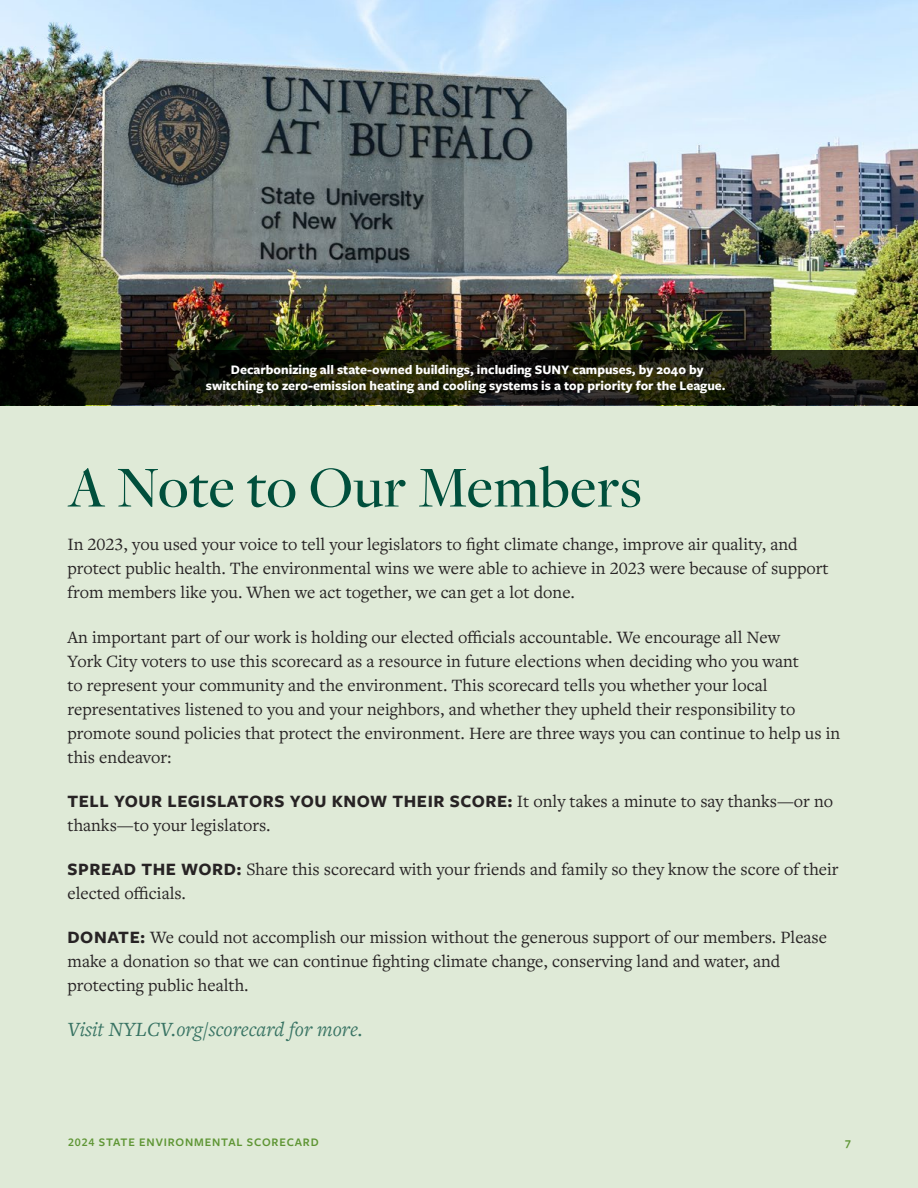
<style>
.page{position:relative;width:918px;height:1188px;background:#dfead7}
.page>*{position:absolute;margin:0;border:0;box-sizing:border-box;transform-origin:0 0}
.t1{font:500 60px "Freight Disp Pro";letter-spacing:.01em;color:#004f3c}
.t2{font:italic 21px "Freight Text Pro";color:#387363}
.t3{font:18px/24px "Freight Text Pro";color:#272324}
.t4{font:700 18px "Freight Sans Pro";letter-spacing:.03em;color:#272324}
.t5{font:700 13.5px/16.2px "Freight Sans Pro";color:#fff;text-align:center}
.t6{font:600 12px "Freight Sans Pro";letter-spacing:.07em;color:#5f9635}
.s1{font-family:"Freight Text Pro";font-weight:400}
.s2{font-family:"Freight Sans Pro";font-weight:700}
</style>
<div class="page">
<img style="left:0;top:0;width:918px;height:350px">
<svg style="left:0;top:350px;width:918px;height:55px;background:#18190c"></svg>
<p class="t5" style="left:206px;top:361px;width:521px">Decarbonizing all state-owned buildings, including SUNY campuses, by 2040 by switching to zero-emission heating and cooling systems is a top priority for the League.</p>
<h1 class="t1" style="left:68px;top:448px;width:575px">A Note to Our Members</h1>
<p class="t3" style="left:68px;top:532px;width:763px">In 2023, you used your voice to tell your legislators to fight climate change, improve air quality, and protect public health. The environmental wins we were able to achieve in 2023 were because of support from members like you. When we act together, we can get a lot done.</p>
<p class="t3" style="left:68px;top:624px;width:774px">An important part of our work is holding our elected officials accountable. We encourage all New<br>York City voters to use this scorecard as a resource in future elections when deciding who you want<br>to represent your community and the environment. This scorecard tells you whether your local representatives listened to you and your neighbors, and whether they upheld their responsibility to promote sound policies that protect the environment. Here are three ways you can continue to help us in this endeavor:</p>
<p class="t4" style="left:68px;top:789px;width:767px">TELL YOUR LEGISLATORS YOU KNOW THEIR SCORE: <span class="s1">It only takes a minute to say thanks—or no</span></p>
<p class="t3" style="left:68px;top:812px;width:205px">thanks—to your legislators.</p>
<p class="t3" style="left:68px;top:857px;width:773px"><span class="s2">SPREAD THE WORD:</span> Share this scorecard with your friends and family so they know the score of their elected officials.</p>
<p class="t3" style="left:68px;top:925px;width:761px"><span class="s2">DONATE:</span> We could not accomplish our mission without the generous support of our members. Please make a donation so that we can continue fighting climate change, conserving land and water, and protecting public health.</p>
<p class="t2" style="left:68px;top:1015px;width:297px">Visit NYLCV.org/scorecard for more.</p>
<p class="t6" style="left:68px;top:1134px;width:252px">2024 STATE ENVIRONMENTAL SCORECARD</p>
<p class="t6" style="left:845px;top:1134px;width:7px">7</p>
</div>
